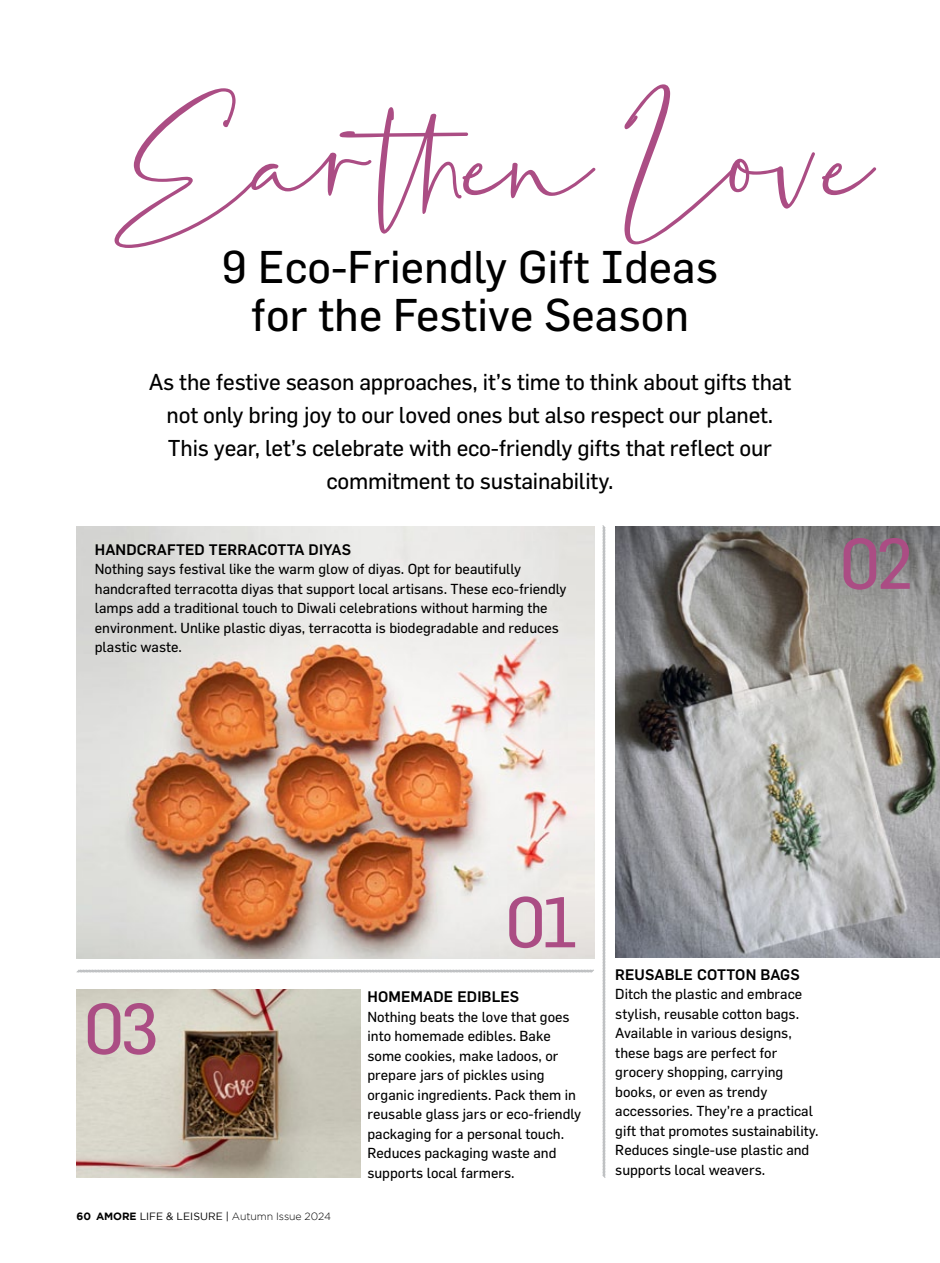
<style>
.page{position:relative;width:940px;height:1263px;background:#fff}
.page>*{position:absolute;margin:0;border:0;box-sizing:border-box;transform-origin:0 0}
.t1{font:78px "La Paloma";color:#ab4d84}
.t2{font:70.2px "Flama";color:#ab4d84}
.t3{font:45px/48px "Flama";color:#000;text-align:center}
.t4{font:22.5px/33px "Flama";letter-spacing:-.01em;color:#000;text-align:center}
.t5{font:500 15px "Flama";letter-spacing:.01em;color:#000}
.t6{font:14.25px/19.5px "Flama";color:#000}
.t7{font:300 10.5px "Gotham";letter-spacing:-.01em;color:#000}
.s1{font-weight:700}
.s2{font-weight:400}
</style>
<div class="page">
<img style="left:77px;top:526px;width:517px;height:433px">
<img style="left:615px;top:526px;width:325px;height:431px">
<img style="left:77px;top:989px;width:284px;height:189px">
<svg style="left:602px;top:525px;width:4px;height:653px"></svg>
<svg style="left:76px;top:969px;width:518px;height:4px"></svg>
<h1 class="t1" style="left:108px;top:118px;width:766px">Earthen Love</h1>
<h3 class="t3" style="left:222px;top:242px;width:497px">9 Eco-Friendly Gift Ideas for the Festive Season</h3>
<h3 class="t4" style="left:149px;top:365px;width:644px">As the festive season approaches, it’s time to think about gifts that not only bring joy to our loved ones but also respect our planet.<br>This year, let’s celebrate with eco-friendly gifts that reflect our commitment to sustainability.</h3>
<p class="t5" style="left:95px;top:539px;width:258px">HANDCRAFTED TE RRACOTTA DIYAS</p>
<p class="t6" style="left:95px;top:559px;width:473px">Nothing says festival like the warm glow of diyas. Opt for beautifully handcrafted terracotta diyas that support local artisans. These eco-friendly lamps add a traditional touch to Diwali celebrations without harming the environment. Unlike plastic diyas, terracotta is biodegradable and reduces plastic waste.</p>
<h2 class="t2" style="left:839px;top:521px;width:76px">02</h2>
<h2 class="t2" style="left:84px;top:986px;width:77px">03</h2>
<p class="t7" style="left:77px;top:1210px;width:256px"><span class="s1">60 AMORE</span> <span class="s2">LIFE &amp; LEISURE |</span> Autumn Issue 2024</p>
<h2 class="t2" style="left:505px;top:879px;width:76px">01</h2>
<p class="t5" style="left:367px;top:986px;width:153px">HOMEMADE EDIBLES</p>
<p class="t6" style="left:367px;top:1007px;width:215px">Nothing beats the love that goes into homemade edibles. Bake some cookies, make ladoos, or prepare jars of pickles using organic ingredients. Pack them in reusable glass jars or eco-friendly packaging for a personal touch.<br>Reduces packaging waste and supports local farmers.</p>
<p class="t5" style="left:615px;top:963px;width:186px">REUSABLE COTTON BAGS</p>
<p class="t6" style="left:615px;top:984px;width:205px">Ditch the plastic and embrace stylish, reusable cotton bags.<br>Available in various designs, these bags are perfect for grocery shopping, carrying books, or even as trendy accessories. They’re a practical gift that promotes sustainability.<br>Reduces single-use plastic and supports local weavers.</p>
</div>
